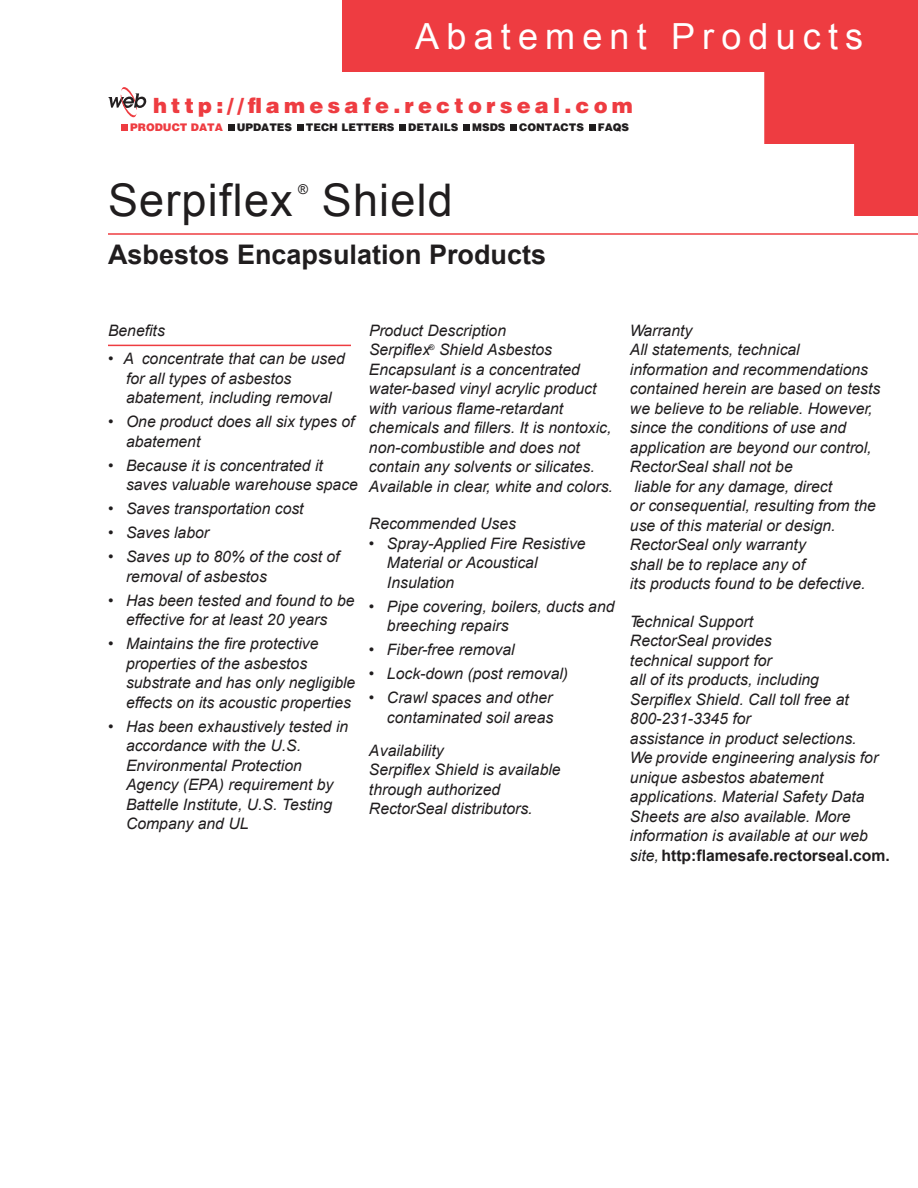
<style>
.page{position:relative;width:918px;height:1188px;background:#fff}
.page>*{position:absolute;margin:0;border:0;box-sizing:border-box;transform-origin:0 0}
.t1{font:45px "Arial";letter-spacing:.025em;color:#201d1e}
.t2{font:36px "Arial";letter-spacing:.2em;color:#fff}
.t3{font:700 27px "Arial";color:#201d1e}
.t4{font:900 21px "Helvetica LT Std";letter-spacing:.2em;color:#ee3c41}
.t5{font:italic 15.75px/19.5px "Arial";color:#201d1e}
.t6{font:13.5px "Arial";color:#201d1e}
.t7{font:900 10.5px "Helvetica LT Std";color:#201d1e}
.t8{font:900 10.5px "Helvetica LT Std";color:#ee3c41}
.s1{font-weight:700;font-style:normal}
</style>
<div class="page">
<hr style="left:108px;top:233px;width:810px;height:2px;background:#ee3c41">
<svg style="left:342px;top:0;width:576px;height:216px"></svg>
<svg style="left:108px;top:87px;width:39px;height:31px"></svg>
<svg style="left:122px;top:124px;width:6px;height:6px"></svg>
<svg style="left:228px;top:124px;width:6px;height:6px"></svg>
<svg style="left:297px;top:124px;width:6px;height:6px"></svg>
<svg style="left:400px;top:124px;width:6px;height:6px"></svg>
<svg style="left:464px;top:124px;width:6px;height:6px"></svg>
<svg style="left:511px;top:124px;width:6px;height:6px"></svg>
<svg style="left:589px;top:124px;width:6px;height:6px"></svg>
<hr style="left:108px;top:345px;width:243px;height:1px;background:#ee3c41">
<h2 class="t2" style="left:415px;top:13px;width:449px">Abatement Products</h2>
<h3 class="t4" style="left:153px;top:91px;width:481px">http://flamesafe.rectorseal.com</h3>
<p class="t8" style="left:130px;top:120px;width:94px">PRODUCT DATA</p>
<p class="t7" style="left:237px;top:120px;width:57px">UPDATES</p>
<p class="t7" style="left:306px;top:120px;width:90px">TECH LETTERS</p>
<p class="t7" style="left:408px;top:120px;width:52px">DETAILS</p>
<p class="t7" style="left:472px;top:120px;width:35px">MSDS</p>
<p class="t7" style="left:519px;top:120px;width:66px">CONTACTS</p>
<p class="t7" style="left:598px;top:120px;width:33px">FAQS</p>
<h1 class="t1" style="left:108px;top:171px;width:186px">Serpiflex</h1>
<p class="t6" style="left:298px;top:180px;width:11px">®</p>
<h1 class="t1" style="left:322px;top:171px;width:133px">Shield</h1>
<h3 class="t3" style="left:108px;top:236px;width:440px">Asbestos Encapsulation Products</h3>
<p class="t5" style="left:108px;top:321px;width:58px">Benefits</p>
<p class="t5" style="left:126px;top:349px;width:220px;text-indent:-18px">• A concentrate that can be used for all types of asbestos abatement, including removal</p>
<p class="t5" style="left:126px;top:412px;width:230px;text-indent:-18px">• One product does all six types of abatement</p>
<p class="t5" style="left:126px;top:456px;width:233px;text-indent:-18px">• Because it is concentrated it saves valuable warehouse space</p>
<p class="t5" style="left:108px;top:499px;width:197px">• Saves transportation cost</p>
<p class="t5" style="left:108px;top:523px;width:103px">• Saves labor</p>
<p class="t5" style="left:126px;top:547px;width:215px;text-indent:-18px">• Saves up to 80% of the cost of removal of asbestos</p>
<p class="t5" style="left:108px;top:591px;width:248px;text-align:center">• Has been tested and found to be effective for at least 20 years</p>
<p class="t5" style="left:126px;top:634px;width:231px;text-indent:-18px">• Maintains the fire protective properties of the asbestos substrate and has only negligible effects on its acoustic properties</p>
<p class="t5" style="left:126px;top:717px;width:224px;text-indent:-18px">• Has been exhaustively tested in accordance with the U.S.<br>Environmental Protection<br>Agency (EPA) requirement by<br>Battelle Institute, U.S. Testing<br>Company and UL</p>
<p class="t5" style="left:369px;top:321px;width:245px">Product Description<br>Serpiflex<sup>®</sup> Shield Asbestos<br>Encapsulant is a concentrated water-based vinyl acrylic product with various flame-retardant chemicals and fillers. It is nontoxic, non-combustible and does not contain any solvents or silicates.<br>Available in clear, white and colors.</p>
<p class="t5" style="left:369px;top:514px;width:149px">Recommended Uses</p>
<p class="t5" style="left:387px;top:534px;width:200px;text-indent:-18px">• Spray-Applied Fire Resistive<br>Material or Acoustical<br>Insulation</p>
<p class="t5" style="left:387px;top:597px;width:229px;text-indent:-18px">• Pipe covering, boilers, ducts and breeching repairs</p>
<p class="t5" style="left:369px;top:640px;width:147px">• Fiber-free removal</p>
<p class="t5" style="left:369px;top:664px;width:201px">• Lock-down (post removal)</p>
<p class="t5" style="left:369px;top:688px;width:186px;text-align:right">• Crawl spaces and other contaminated soil areas</p>
<p class="t5" style="left:369px;top:741px;width:193px">Availability<br>Serpiflex Shield is available through authorized<br>RectorSeal distributors.</p>
<p class="t5" style="left:630px;top:321px;width:252px">Warranty<br>All statements, technical information and recommendations contained herein are based on tests we believe to be reliable. However, since the conditions of use and application are beyond our control,<br>RectorSeal shall not be<br>liable for any damage, direct<br>or consequential, resulting from the use of this material or design.<br>RectorSeal only warranty<br>shall be to replace any of<br>its products found to be defective.</p>
<p class="t5" style="left:630px;top:612px;width:261px">Technical Support<br>RectorSeal provides<br>technical support for<br>all of its products, including<br>Serpiflex Shield. Call toll free at<br>800-231-3345 for<br>assistance in product selections.<br>We provide engineering analysis for unique asbestos abatement applications. Material Safety Data<br>Sheets are also available. More information is available at our web site, <span class="s1">http:flamesafe.rectorseal.com.</span></p>
</div>
